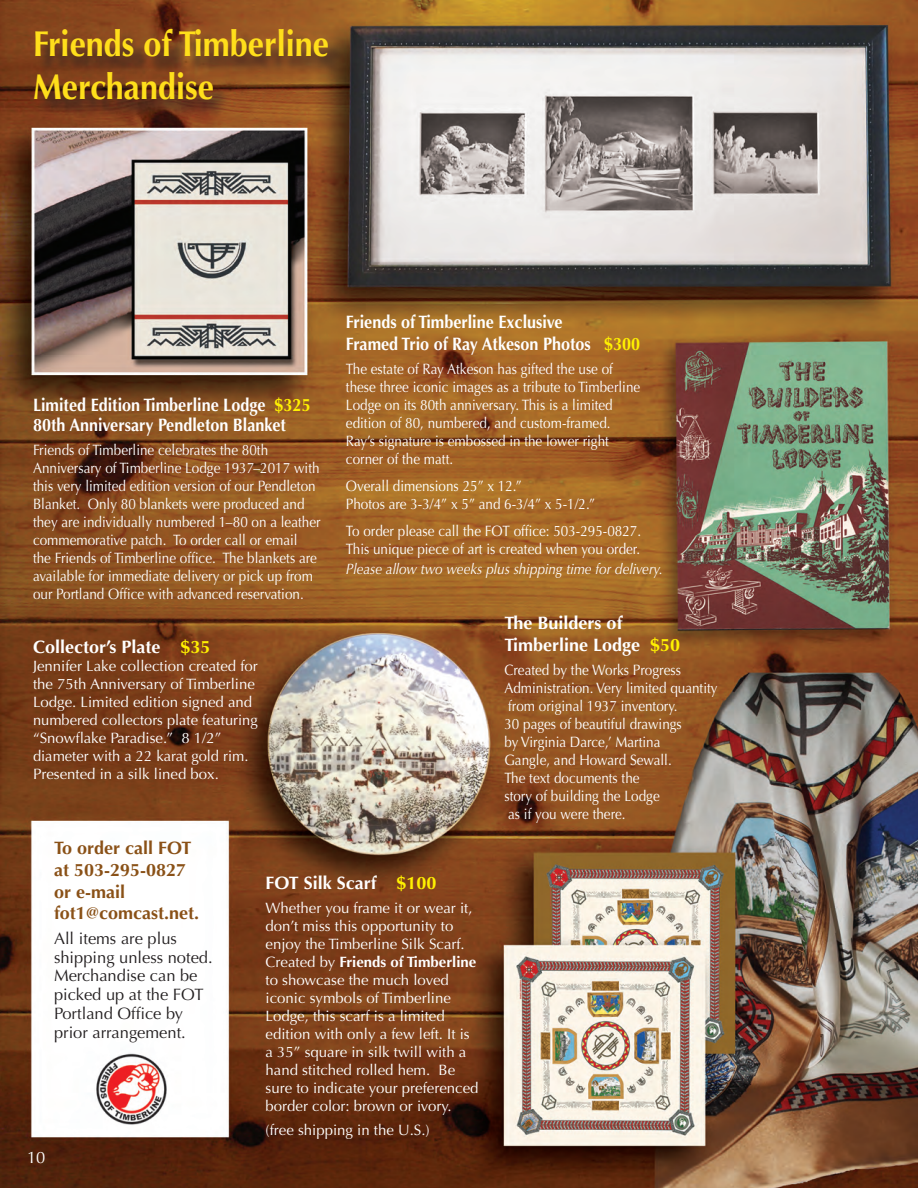
<style>
.page{position:relative;width:918px;height:1188px;background:#fff}
.page>*{position:absolute;margin:0;border:0;box-sizing:border-box;transform-origin:0 0}
.t1{font:700 36px/43.2px "Optima";color:#ffdf1b;scale:.9 1}
.t2{font:700 18px/19.8px "Optima";color:#fff;scale:.9 1}
.t3{font:700 18px/21.6px "Optima";color:#fff}
.t4{font:700 18px/21.6px "Optima";color:#8a5117}
.t5{font:16.5px/18.8px "Optima";color:#231f20}
.t6{font:16.5px "Optima";color:#fff}
.t7{font:15px/18px "Optima";color:#fff;scale:.9 1}
.t8{font:15px/18px "Optima";color:#fff}
.t9{font:italic 15px "Optima";color:#fff;scale:.9 1}
.s1{color:#fff101}
.s2{font-weight:700}
</style>
<div class="page">
<img style="left:0;top:0;width:917px;height:1188px">
<hr style="left:917px;top:0;width:1px;height:1188px;background:#fffbd6">
<div style="left:37px;top:32px;width:309px;height:87px;background:#231f20;opacity:.75"></div>
<hr style="left:917px;top:1112px;width:1px;height:76px;background:#007248">
<h1 class="t1" style="left:33px;top:23px;width:330px">Friends of Timberline<br>Merchandise</h1>
<p class="t2" style="left:33px;top:395px;width:310px">Limited Edition Timberline Lodge <span class="s1">$325<br></span>80th Anniversary Pendleton Blanket</p>
<p class="t7" style="left:33px;top:441px;width:321px">Friends of Timberline celebrates the 80th Anniversary of Timberline Lodge 1937–2017 with this very limited edition version of our Pendleton Blanket. Only 80 blankets were produced and they are individually numbered 1–80 on a leather commemorative patch. To order call or email<br>the Friends of Timberline office. The blankets are available for immediate delivery or pick up from our Portland Office with advanced reservation.</p>
<p class="t3" style="left:33px;top:636px;width:179px">Collector’s Plate <span class="s1">$35</span></p>
<p class="t8" style="left:33px;top:657px;width:226px">Jennifer Lake collection created for the 75th Anniversary of Timberline Lodge. Limited edition signed and numbered collectors plate featuring “Snowflake Paradise.” 8 1/2” diameter with a 22 karat gold rim.<br>Presented in a silk lined box.</p>
<p class="t2" style="left:346px;top:312px;width:329px;line-height:21.6px">Friends of Timberline Exclusive<br>Framed Trio of Ray Atkeson Photos <span class="s1">$300</span></p>
<p class="t7" style="left:346px;top:360px;width:329px">The estate of Ray Atkeson has gifted the use of these three iconic images as a tribute to Timberline Lodge on its 80th anniversary. This is a limited edition of 80, numbered, and custom-framed.<br>Ray’s signature is embossed in the lower right corner of the matt.</p>
<p class="t7" style="left:346px;top:477px;width:278px">Overall dimensions 25” x 12.”<br>Photos are 3-3/4” x 5” and 6-3/4” x 5-1/2.”</p>
<p class="t7" style="left:346px;top:522px;width:330px">To order please call the FOT office: 503-295-0827.<br>This unique piece of art is created when you order.</p>
<p class="t9" style="left:346px;top:560px;width:354px">Please allow two weeks plus shipping time for delivery.</p>
<p class="t3" style="left:504px;top:612px;width:177px">The Builders of<br>Timberline Lodge <span class="s1">$50</span></p>
<p class="t7" style="left:504px;top:661px;width:238px">Created by the Works Progress<br>Administration. Very limited quantity from original 1937 inventory.<br>30 pages of beautiful drawings<br>by Virginia Darce,’ Martina<br>Gangle, and Howard Sewall.<br>The text documents the<br>story of building the Lodge<br>as if you were there.</p>
<p class="t4" style="left:54px;top:838px;width:147px">To order call FOT at 503-295-0827 or e-mail fot1@comcast.net.</p>
<p class="t5" style="left:54px;top:929px;width:160px">All items are plus shipping unless noted.<br>Merchandise can be picked up at the FOT<br>Portland Office by prior arrangement.</p>
<p class="t6" style="left:27px;top:1147px;width:20px">10</p>
<p class="t3" style="left:266px;top:872px;width:173px">FOT Silk Scarf <span class="s1">$100</span></p>
<p class="t8" style="left:266px;top:899px;width:215px">Whether you frame it or wear it, don’t miss this opportunity to enjoy the Timberline Silk Scarf.<br>Created by <span class="s2">Friends of Timberline </span>to showcase the much loved iconic symbols of Timberline<br>Lodge, this scarf is a limited edition with only a few left. It is a 35” square in silk twill with a hand stitched rolled hem. Be sure to indicate your preferenced border color: brown or ivory.</p>
<p class="t8" style="left:266px;top:1121px;width:166px">(free shipping in the U.S.)</p>
</div>
